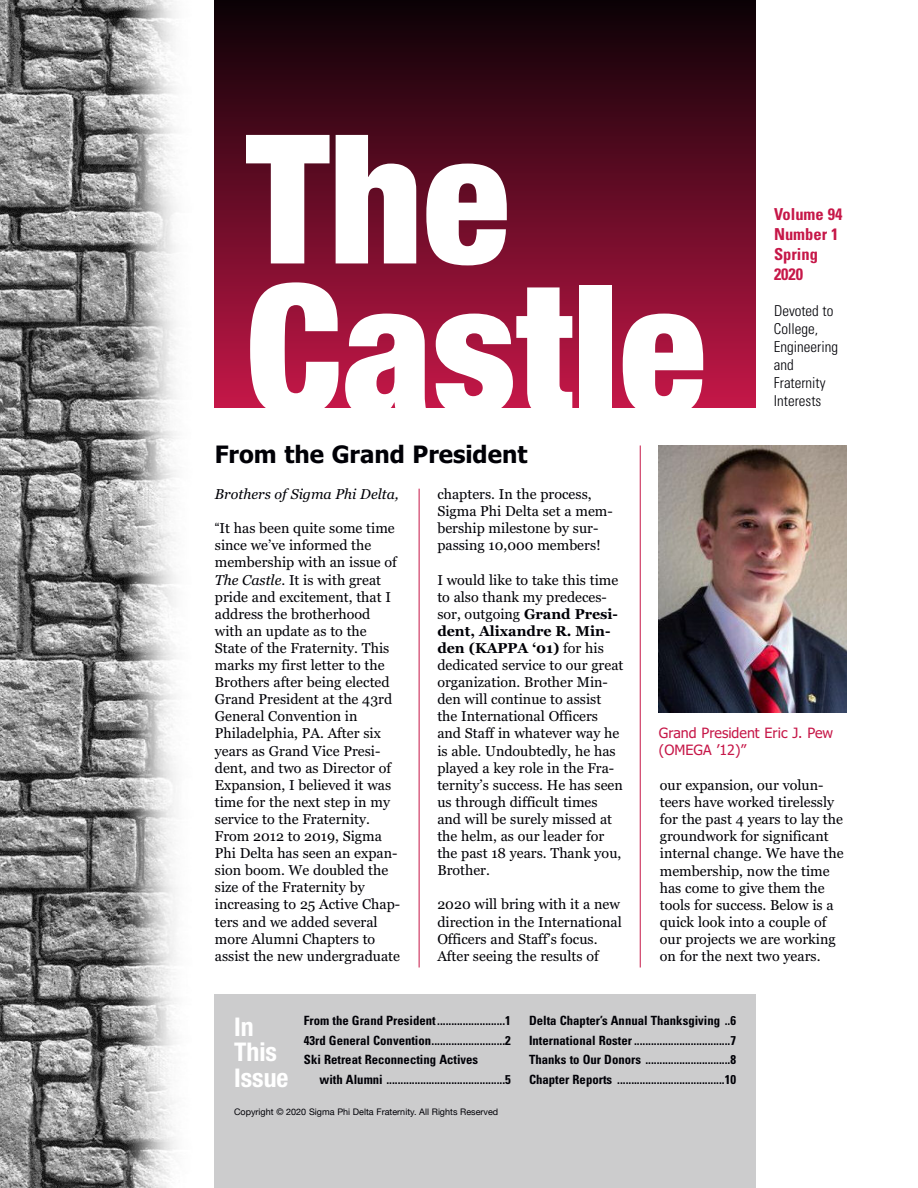
<style>
.page{position:relative;width:918px;height:1188px;background:#fff}
.page>*{position:absolute;margin:0;border:0;box-sizing:border-box;transform-origin:0 0}
.t1{font:900 condensed 180px/150px "Helvetica Neue";color:#fff}
.t2{font:700 condensed 25.8px/25.5px "Helvetica Neue";color:#fff}
.t3{font:700 24px "Tahoma";color:#000006}
.t4{font:700 condensed 16.5px/19.8px "Univers";color:#c61748}
.t5{font:300 condensed 15px/18px "Univers";color:#000006}
.t6{font:14.25px/17.1px "Georgia";color:#000006}
.t7{font:14.25px/17.1px "Tahoma";color:#c61748}
.t8{font:italic 14.25px "Georgia";color:#000006}
.t9{font:700 condensed 12.75px/19.8px "Univers";color:#000006;text-align:justify}
.t10{font:9px "Helvetica Neue";color:#000006}
.s1{font-family:"Arial"}
.s2{font-style:italic}
.s3{font-weight:700}
</style>
<div class="page">
<img style="left:0;top:0;width:177px;height:1188px">
<hr style="left:419px;top:489px;width:1px;height:479px;background:#c61748">
<hr style="left:640px;top:446px;width:1px;height:522px;background:#c61748">
<div style="left:215px;top:994px;width:541px;height:194px;background:#cccccd"></div>
<img style="left:659px;top:446px;width:187px;height:266px">
<div style="left:214px;top:0;width:542px;height:408px;background:linear-gradient(to bottom,#0a0105,#c51748)"></div>
<h1 class="t1" style="left:246px;top:114px;width:461px">The<br>Castle</h1>
<h3 class="t3" style="left:215px;top:441px;width:314px">From the Grand President</h3>
<p class="t4" style="left:774px;top:206px;width:70px">Volume 94<br>Number 1<br>Spring<br>2020</p>
<p class="t5" style="left:774px;top:303px;width:66px">Devoted to<br>College,<br>Engineering and<br>Fraternity<br>Interests</p>
<p class="t8" style="left:215px;top:486px;width:185px">Brothers of Sigma Phi Delta,</p>
<p class="t6" style="left:215px;top:520px;width:187px"><span class="s1">“</span>It has been quite some time since we’ve informed the membership with an issue of<br><span class="s2">The Castle</span>. It is with great pride and excitement, that I address the brotherhood with an update as to the<br>State of the Fraternity. This marks my first letter to the<br>Brothers after being elected<br>Grand President at the 43rd<br>General Convention in<br>Philadelphia, PA. After six years as Grand Vice Presi&shy;dent, and two as Director of<br>Expansion, I believed it was time for the next step in my service to the Fraternity.<br>From 2012 to 2019, Sigma<br>Phi Delta has seen an expan&shy;sion boom. We doubled the size of the Fraternity by increasing to 25 Active Chap&shy;ters and we added several more Alumni Chapters to assist the new undergraduate</p>
<p class="t6" style="left:437px;top:486px;width:177px">chapters. In the process,<br>Sigma Phi Delta set a mem&shy;bership milestone by sur&shy;passing 10,000 members!</p>
<p class="t6" style="left:437px;top:571px;width:188px">I would like to take this time to also thank my predeces&shy;sor, outgoing <span class="s3">Grand Presi&shy;dent, Alixandre R. Min&shy;den (KAPPA ‘01)</span> for his dedicated service to our great organization. Brother Min&shy;den will continue to assist the International Officers and Staff in whatever way he is able. Undoubtedly, he has played a key role in the Fra&shy;ternity’s success. He has seen us through difficult times and will be surely missed at the helm, as our leader for the past 18 years. Thank you,<br>Brother.</p>
<p class="t6" style="left:437px;top:896px;width:186px">2020 will bring with it a new direction in the International<br>Officers and Staff’s focus.<br>After seeing the results of</p>
<p class="t7" style="left:659px;top:725px;width:176px">Grand President Eric J. Pew (OMEGA ’12)”</p>
<p class="t6" style="left:660px;top:777px;width:185px">our expansion, our volun&shy;teers have worked tirelessly for the past 4 years to lay the groundwork for significant internal change. We have the membership, now the time has come to give them the tools for success. Below is a quick look into a couple of our projects we are working on for the next two years.</p>
<h2 class="t2" style="left:234px;top:1012px;width:56px">In<br>This<br>Issue</h2>
<p class="t9" style="left:304px;top:1011px;width:209px">From the Grand President........................1<br>43rd General Convention..........................2<br>Ski Retreat Reconnecting Actives</p>
<p class="t9" style="left:319px;top:1071px;width:193px">with Alumni ..........................................5</p>
<p class="t10" style="left:234px;top:1107px;width:266px">Copyright © 2020 Sigma Phi Delta Fraternity. All Rights Reserved</p>
<p class="t9" style="left:529px;top:1011px;width:209px">Delta Chapter’s Annual Thanksgiving ..6<br>International Roster ..................................7<br>Thanks to Our Donors ..............................8<br>Chapter Reports ......................................10</p>
</div>
